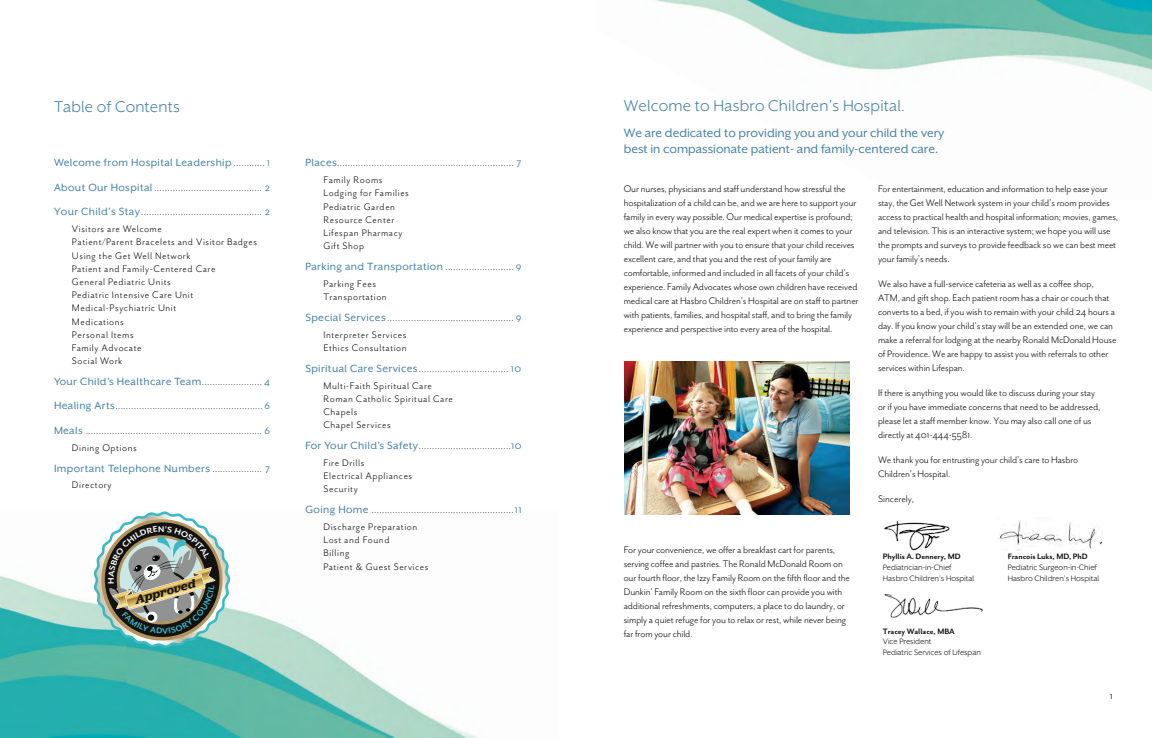
<style>
.page{position:relative;width:1152px;height:738px;background:#fff}
.page>*{position:absolute;margin:0;border:0;box-sizing:border-box;transform-origin:0 0}
.t1{font:18px "Mr Eaves XL San OT";letter-spacing:.01em;color:#4481a7}
.t2{font:14px/16.8px "Mr Eaves XL San OT";color:#4481a7}
.t3{font:italic 600 12.2px "Jubilat";color:#121212;scale:1.08 1}
.t4{font:12px "Mr Eaves XL San OT";letter-spacing:.03em;color:#4481a7}
.t5{font:11px/14px "Mr Eaves San OT";letter-spacing:-.01em;color:#121212}
.t6{font:11px/13.2px "Mr Eaves San OT";letter-spacing:.05em;color:#121212}
.t7{font:10px "Neutraface 2 Text";color:#303231}
.t8{font:700 9.4px "Mr Eaves XL San OT";color:#fff;scale:1.08 1}
.t9{font:9px/10.8px "Mr Eaves XL San OT";color:#121212}
.t10{font:700 9px "Mr Eaves San OT";letter-spacing:-.005em;color:#121212}
.s1{font-family:"Mr Eaves San OT";font-size:11px;color:#121212}
.s2{font-family:"Neutraface 2 Text";font-size:11px}
.s3{font-family:"Mr Eaves XL San OT";font-size:12px;color:#4481a7}
.s4{font-family:"Neutraface 2 Text";color:#4481a7}
</style>
<div class="page">
<img style="left:0;top:572px;width:478px;height:166px">
<img style="left:655px;top:0;width:497px;height:92px">
<img style="left:625px;top:362px;width:225px;height:153px">
<img style="left:998px;top:521px;width:104px;height:30px">
<img style="left:884px;top:521px;width:66px;height:30px">
<img style="left:884px;top:594px;width:99px;height:24px">
<svg style="left:94px;top:511px;width:136px;height:137px"></svg>
<h1 class="t1" style="left:54px;top:97px;width:127px">Table of Contents</h1>
<h1 class="t1" style="left:624px;top:96px;width:282px">Welcome to Hasbro Children’s Hospital.</h1>
<p class="t2" style="left:624px;top:124px;width:322px">We are dedicated to providing you and your child the very best in compassionate patient- and family-centered care.</p>
<p class="t5" style="left:624px;top:182px;width:236px">Our nurses, physicians and staff understand how stressful the hospitalization of a child can be, and we are here to support your family in every way possible. Our medical expertise is profound; we also know that you are the real expert when it comes to your child. We will partner with you to ensure that your child receives excellent care, and that you and the rest of your family are comfortable, informed and included in all facets of your child’s experience. Family Advocates whose own children have received medical care at Hasbro Children’s Hospital are on staff to partner with patients, families, and hospital staff, and to bring the family experience and perspective into every area of the hospital.</p>
<p class="t4" style="left:54px;top:156px;width:218px">Welcome from Hospital Leadership <span class="s1">............</span> <span class="s2">1</span></p>
<p class="t5" style="left:54px;top:181px;width:218px"><span class="s3">About Our Hospital</span> ......................................... <span class="s4">2</span></p>
<p class="t6" style="left:72px;top:204px;width:199px;line-height:16.8px;text-indent:-18px"><span class="s3">Your Child’s Stay</span>.............................................. <span class="s4">2<br></span>Visitors are Welcome</p>
<p class="t6" style="left:72px;top:236px;width:186px">Patient/Parent Bracelets and Visitor Badges<br>Using the Get Well Network<br>Patient and Family-Centered Care<br>General Pediatric Units<br>Pediatric Intensive Care Unit<br>Medical-Psychiatric Unit<br>Medications<br>Personal Items<br>Family Advocate<br>Social Work</p>
<p class="t4" style="left:54px;top:375px;width:218px">Your Child’s Healthcare Team<span class="s1">.......................</span> <span class="s2">4</span></p>
<p class="t5" style="left:54px;top:399px;width:217px"><span class="s3">Healing Arts</span>........................................................<span class="s4">6</span></p>
<p class="t6" style="left:72px;top:422px;width:200px;line-height:16.8px;text-indent:-18px"><span class="s3">Meals</span> ................................................................... <span class="s4">6<br></span>Dining Options</p>
<p class="t4" style="left:54px;top:462px;width:217px">Important Telephone Numbers <span class="s1">...................</span> <span class="s2">7</span></p>
<p class="t6" style="left:72px;top:479px;width:41px">Directory</p>
<p class="t6" style="left:323px;top:155px;width:199px;line-height:16.8px;text-indent:-18px"><span class="s3">Places</span>................................................................... <span class="s4">7<br></span>Family Rooms</p>
<p class="t6" style="left:323px;top:187px;width:87px">Lodging for Families<br>Pediatric Garden<br>Resource Center<br>Lifespan Pharmacy<br>Gift Shop</p>
<p class="t6" style="left:323px;top:258px;width:199px;line-height:16.8px;text-indent:-18px"><span class="s3">Parking and Transportation</span> .......................... <span class="s4">9<br></span>Parking Fees</p>
<p class="t6" style="left:305px;top:286px;width:218px;line-height:20.9px;text-indent:18px">Transportation<br><span class="s3">Special Services</span>................................................ <span class="s4">9</span></p>
<p class="t6" style="left:323px;top:328px;width:85px">Interpreter Services<br>Ethics Consultation</p>
<p class="t6" style="left:323px;top:360px;width:199px;line-height:16.8px;text-indent:-18px"><span class="s3">Spiritual Care Services</span>.................................. <span class="s4">10<br></span>Multi-Faith Spiritual Care</p>
<p class="t6" style="left:323px;top:392px;width:131px">Roman Catholic Spiritual Care<br>Chapels<br>Chapel Services</p>
<p class="t6" style="left:323px;top:437px;width:200px;line-height:16.8px;text-indent:-18px"><span class="s3">For Your Child’s Safety</span>...................................<span class="s4">10<br></span>Fire Drills</p>
<p class="t6" style="left:323px;top:469px;width:90px">Electrical Appliances<br>Security</p>
<p class="t6" style="left:323px;top:502px;width:200px;line-height:16.8px;text-indent:-18px"><span class="s3">Going Home</span> ......................................................<span class="s4">11<br></span>Discharge Preparation</p>
<p class="t6" style="left:323px;top:533px;width:106px">Lost and Found<br>Billing<br>Patient &amp; Guest Services</p>
<p class="t5" style="left:878px;top:182px;width:242px">For entertainment, education and information to help ease your stay, the Get Well Network system in your child’s room provides access to practical health and hospital information; movies, games, and television. This is an interactive system; we hope you will use the prompts and surveys to provide feedback so we can best meet your family’s needs.</p>
<p class="t5" style="left:878px;top:277px;width:240px">We also have a full-service cafeteria as well as a coffee shop, ATM, and gift shop. Each patient room has a chair or couch that converts to a bed, if you wish to remain with your child 24 hours a day. If you know your child’s stay will be an extended one, we can make a referral for lodging at the nearby Ronald McDonald House of Providence. We are happy to assist you with referrals to other services within Lifespan.</p>
<p class="t5" style="left:878px;top:386px;width:224px">If there is anything you would like to discuss during your stay or if you have immediate concerns that need to be addressed, please let a staff member know. You may also call one of us directly at 401-444-5581.</p>
<p class="t5" style="left:878px;top:453px;width:202px">We thank you for entrusting your child’s care to Hasbro<br>Children’s Hospital.</p>
<p class="t5" style="left:878px;top:491px;width:38px">Sincerely,</p>
<p class="t5" style="left:624px;top:543px;width:228px">For your convenience, we offer a breakfast cart for parents, serving coffee and pastries. The Ronald McDonald Room on our fourth floor, the Izzy Family Room on the fifth floor and the Dunkin’ Family Room on the sixth floor can provide you with additional refreshments, computers, a place to do laundry, or simply a quiet refuge for you to relax or rest, while never being far from your child.</p>
<p class="t10" style="left:883px;top:552px;width:79px">Phyllis A. Dennery, MD</p>
<p class="t9" style="left:883px;top:562px;width:93px">Pediatrician-in-Chief<br>Hasbro Children’s Hospital</p>
<p class="t10" style="left:1008px;top:552px;width:81px">Francois Luks, MD, PhD</p>
<p class="t9" style="left:1008px;top:562px;width:93px">Pediatric Surgeon-in-Chief<br>Hasbro Children’s Hospital</p>
<p class="t8" style="left:106px;top:584px;width:8px;rotate:-90deg">H</p>
<p class="t3" style="left:133px;top:592px;width:59px;rotate:-16deg">Approved</p>
<p class="t10" style="left:883px;top:626px;width:73px">Tracey Wallace, MBA</p>
<p class="t9" style="left:883px;top:636px;width:100px">Vice President<br>Pediatric Services of Lifespan</p>
<p class="t7" style="left:1110px;top:689px;width:4px">1</p>
</div>
